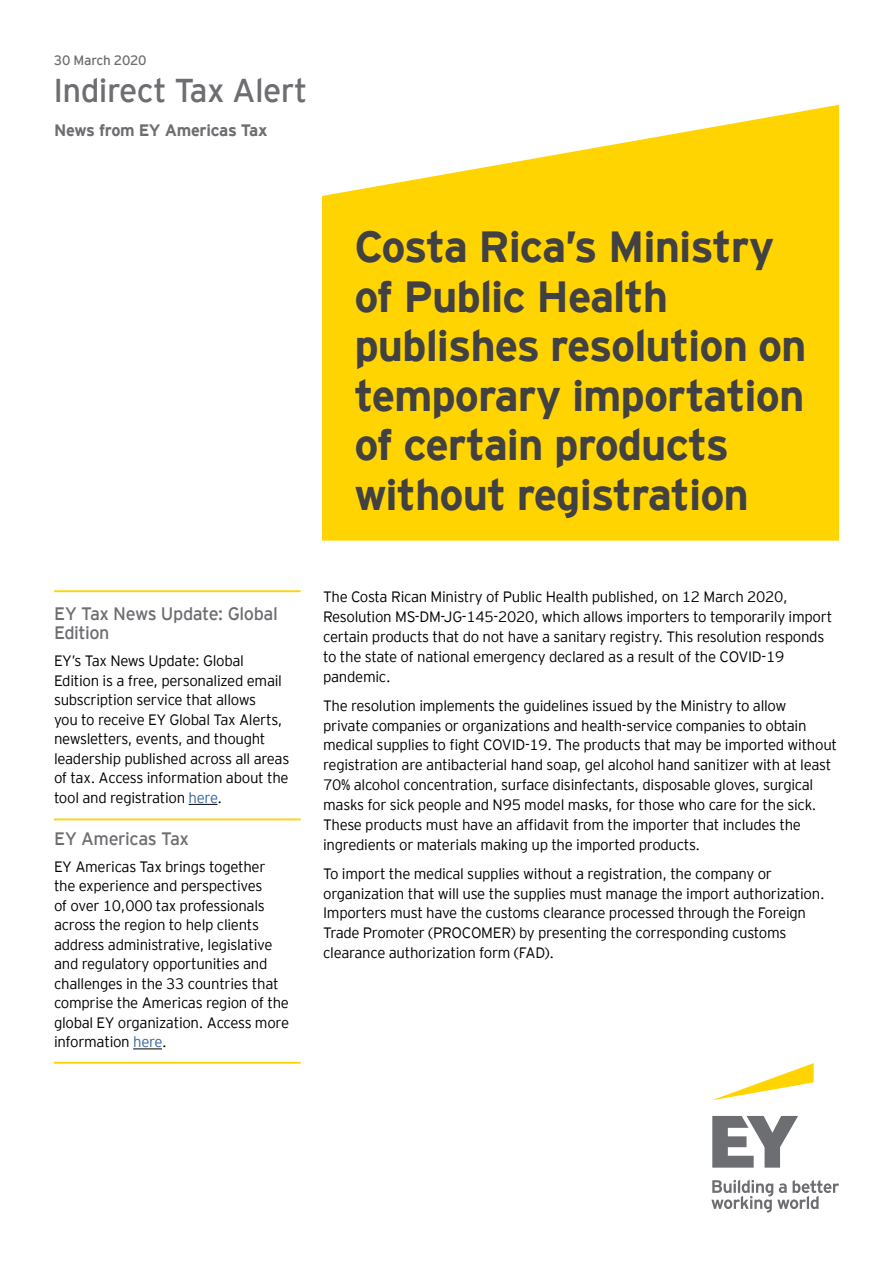
<style>
.page{position:relative;width:893px;height:1263px;background:#fff}
.page>*{position:absolute;margin:0;border:0;box-sizing:border-box;transform-origin:0 0}
.t1{font:700 43.5px/49.5px "EY Interstate";letter-spacing:-.025em;color:#414042}
.t2{font:33px "EY Interstate";letter-spacing:-.02em;color:#6d6e71}
.t3{font:18px/19.5px "EY Interstate";letter-spacing:-.025em;color:#6d6e71}
.t4{font:700 16.5px "EY Interstate";letter-spacing:-.02em;color:#6d6e71}
.t5{font:300 15px/19.5px "EY Interstate";letter-spacing:-.02em;color:#000}
.t6{font:13.5px "EY Interstate";letter-spacing:-.02em;color:#6d6e71}
.s1{color:#369}
</style>
<div class="page">
<svg style="left:322px;top:105px;width:517px;height:436px;background:#ffd81a"></svg>
<svg style="left:189px;top:804px;width:28px;height:1px"></svg>
<svg style="left:133px;top:1049px;width:29px;height:1px"></svg>
<hr style="left:54px;top:590px;width:247px;height:2px;background:#ffd400">
<hr style="left:54px;top:1062px;width:247px;height:2px;background:#ffd400">
<hr style="left:54px;top:818px;width:247px;height:2px;background:#ffd400">
<svg style="left:713px;top:1063px;width:101px;height:37px"></svg>
<svg style="left:711px;top:1116px;width:128px;height:96px"></svg>
<p class="t6" style="left:54px;top:50px;width:94px">30 March 2020</p>
<h2 class="t2" style="left:53px;top:67px;width:256px">Indirect Tax Alert</h2>
<p class="t4" style="left:54px;top:118px;width:215px">News from EY Americas Tax</p>
<p class="t3" style="left:54px;top:602px;width:225px">EY Tax News Update: Global<br>Edition</p>
<p class="t5" style="left:54px;top:650px;width:237px">EY’s Tax News Update: Global Edition is a free, personalized email subscription service that allows<br>you to receive EY Global Tax Alerts, newsletters, events, and thought leadership published across all areas of tax. Access information about the tool and registration <span class="s1">here</span>.</p>
<p class="t3" style="left:54px;top:827px;width:136px">EY Americas Tax</p>
<p class="t5" style="left:54px;top:855px;width:237px">EY Americas Tax brings together the experience and perspectives<br>of over 10,000 tax professionals across the region to help clients address administrative, legislative and regulatory opportunities and challenges in the 33 countries that comprise the Americas region of the global EY organization. Access more information <span class="s1">here</span>.</p>
<h1 class="t1" style="left:354px;top:219px;width:454px">Costa Rica’s Ministry of Public Health publishes resolution on temporary importation of certain products without registration</h1>
<p class="t5" style="left:323px;top:586px;width:511px">The Costa Rican Ministry of Public Health published, on 12 March 2020, Resolution MS-DM-JG-145-2020, which allows importers to temporarily import certain products that do not have a sanitary registry. This resolution responds to the state of national emergency declared as a result of the COVID-19 pandemic.</p>
<p class="t5" style="left:323px;top:695px;width:515px">The resolution implements the guidelines issued by the Ministry to allow<br>private companies or organizations and health-service companies to obtain medical supplies to fight COVID-19. The products that may be imported without registration are antibacterial hand soap, gel alcohol hand sanitizer with at least 70% alcohol concentration, surface disinfectants, disposable gloves, surgical masks for sick people and N95 model masks, for those who care for the sick.<br>These products must have an affidavit from the importer that includes the ingredients or materials making up the imported products.</p>
<p class="t5" style="left:323px;top:862px;width:503px;line-height:20px">To import the medical supplies without a registration, the company or organization that will use the supplies must manage the import authorization.<br>Importers must have the customs clearance processed through the Foreign Trade Promoter (PROCOMER) by presenting the corresponding customs clearance authorization form (FAD).</p>
</div>
